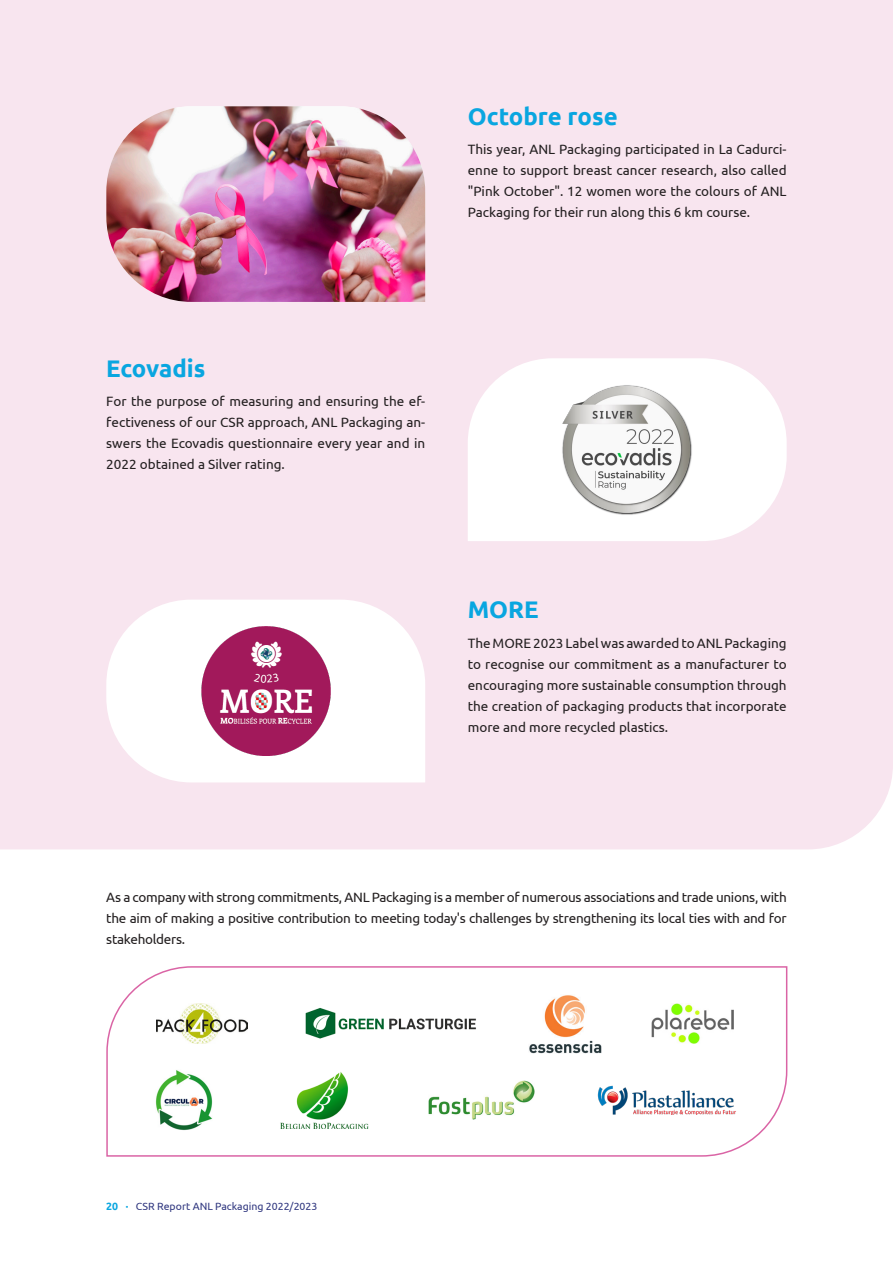
<style>
.page{position:relative;width:893px;height:1263px;background:#fff}
.page>*{position:absolute;margin:0;border:0;box-sizing:border-box;transform-origin:0 0}
.Titre_2{font:700 24px "Ubuntu";color:#09a6e0}
.texte_courant{font:700 24px "Ubuntu";letter-spacing:-.01em;color:#09a6e0}
.texte_courant-2{font:13.5px/21px "Ubuntu";color:#231f20;text-align:justify}
.t1{font:10.5px "Ubuntu";color:#313880}
.s1{font-weight:700;color:#09a6e0}
</style>
<div class="page">
<div style="left:0;top:0;width:893px;height:849px;background:#f8e5ef"></div>
<svg style="left:468px;top:358px;width:319px;height:183px"></svg>
<img style="left:562px;top:384px;width:131px;height:131px">
<svg style="left:106px;top:966px;width:682px;height:191px"></svg>
<img style="left:157px;top:1003px;width:90px;height:40px">
<img style="left:305px;top:1008px;width:172px;height:31px">
<img style="left:529px;top:994px;width:73px;height:59px">
<img style="left:652px;top:1003px;width:82px;height:41px">
<img style="left:106px;top:106px;width:319px;height:196px">
<svg style="left:106px;top:600px;width:319px;height:182px"></svg>
<img style="left:201px;top:627px;width:129px;height:128px">
<img style="left:155px;top:1069px;width:57px;height:62px">
<img style="left:428px;top:1081px;width:106px;height:38px">
<img style="left:598px;top:1085px;width:138px;height:30px">
<img style="left:279px;top:1072px;width:91px;height:56px">
<p class="Titre_2" style="left:468px;top:102px;width:151px">Octobre rose</p>
<p class="texte_courant-2" style="left:468px;top:139px;width:320px">This year, ANL Packaging participated in La Cadurci&shy;enne to support breast cancer research, also called "Pink October". 12 women wore the colours of ANL Packaging for their run along this 6 km course.</p>
<p class="texte_courant" style="left:106px;top:354px;width:101px">Ecovadis</p>
<p class="texte_courant-2" style="left:106px;top:391px;width:320px">For the purpose of measuring and ensuring the ef&shy;fectiveness of our CSR approach, ANL Packaging an&shy;swers the Ecovadis questionnaire every year and in 2022 obtained a Silver rating.</p>
<p class="Titre_2" style="left:468px;top:595px;width:73px">MORE</p>
<p class="texte_courant-2" style="left:468px;top:632px;width:320px">The MORE 2023 Label was awarded to ANL Packaging to recognise our commitment as a manufacturer to encouraging more sustainable consumption through the creation of packaging products that incorporate more and more recycled plastics.</p>
<p class="texte_courant-2" style="left:106px;top:887px;width:682px">As a company with strong commitments, ANL Packaging is a member of numerous associations and trade unions, with the aim of making a positive contribution to meeting today's challenges by strengthening its local ties with and for stakeholders.</p>
<p class="t1" style="left:106px;top:1199px;width:213px"><span class="s1">20 ·</span> CSR Report ANL Packaging 2022/2023</p>
</div>
